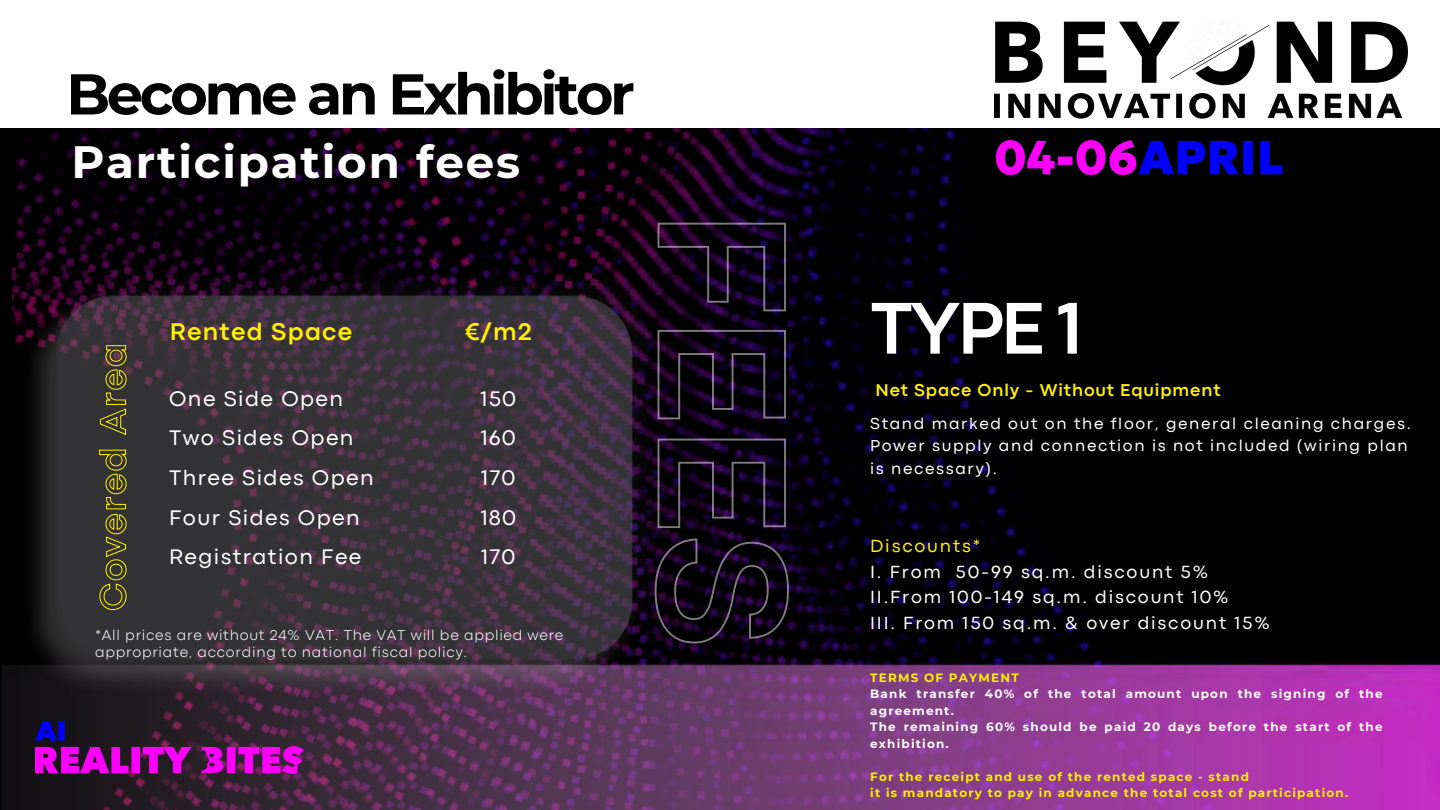
<style>
.page{position:relative;width:1440px;height:810px;background:#fff}
.page>*{position:absolute;margin:0;border:0;box-sizing:border-box;transform-origin:0 0}
.t1{font:700 76.4px "Codec Pro";color:#fff}
.t2{font:700 57.4px "Montserrat";letter-spacing:-.06em;color:#000}
.t3{font:700 45.2px "Montserrat";letter-spacing:.04em;color:#fff}
.t4{font:700 25.2px "Codec Pro";letter-spacing:.05em;color:#fff000}
.t5{font:22px "Codec Pro";letter-spacing:.065em;color:#fff}
.t6{font:18.4px "Codec Pro";letter-spacing:.1em;color:#fff}
.t7{font:18.4px "Codec Pro";letter-spacing:.1em;color:#fff000}
.t8{font:700 17.9px "Codec Pro";letter-spacing:.05em;color:#fff000}
.t9{font:16.5px/22.5px "Codec Pro";letter-spacing:.1em;color:#fff}
.t10{font:300 14.9px/17.2px "Codec Pro";letter-spacing:.05em;color:#fff}
.t11{font:700 12px/16.5px "Montserrat";letter-spacing:.1em;color:#fff}
.t12{font:700 12px "Montserrat";letter-spacing:.1em;color:#fff000}
</style>
<div class="page">
<img style="left:0;top:129px;width:1440px;height:681px">
<svg style="left:654px;top:222px;width:136px;height:378px;background:#140a1c"></svg>
<img style="left:18px;top:261px;width:649px;height:339px">
<svg style="left:99px;top:345px;width:28px;height:255px;background:#53502c"></svg>
<img style="left:2px;top:600px;width:1438px;height:210px">
<img style="left:994px;top:21px;width:413px;height:168px">
<img style="left:35px;top:722px;width:268px;height:51px">
<p class="t2" style="left:66px;top:59px;width:570px">Become an Exhibitor</p>
<p class="t3" style="left:71px;top:134px;width:450px">Participation fees</p>
<p class="t4" style="left:170px;top:323px;width:184px">Rented Space</p>
<h4 class="t5" style="left:169px;top:391px;width:175px">One Side Open</h4>
<h1 class="t5" style="left:169px;top:430px;width:186px">Two Sides Open</h1>
<p class="t5" style="left:169px;top:470px;width:206px">Three Sides Open</p>
<h5 class="t5" style="left:169px;top:510px;width:192px">Four Sides Open</h5>
<h6 class="t5" style="left:169px;top:549px;width:194px">Registration Fee</h6>
<p class="t4" style="left:465px;top:323px;width:69px">€/m2</p>
<p class="t5" style="left:480px;top:391px;width:37px">150</p>
<p class="t5" style="left:481px;top:430px;width:37px">160</p>
<p class="t5" style="left:481px;top:470px;width:36px">170</p>
<p class="t5" style="left:481px;top:510px;width:37px">180</p>
<h6 class="t5" style="left:481px;top:549px;width:36px">170</h6>
<p class="t10" style="left:95px;top:627px;width:470px">*All prices are without 24% VAT. The VAT will be applied were appropriate, according to national fiscal policy.</p>
<p class="t1" style="left:870px;top:301px;width:214px">TYPE 1</p>
<p class="t8" style="left:875px;top:383px;width:347px">Net Space Only - Without Equipment</p>
<p class="t9" style="left:870px;top:413px;width:542px">Stand marked out on the floor, general cleaning charges.</p>
<p class="t9" style="left:870px;top:436px;width:539px">Power supply and connection is not included (wiring plan is necessary).</p>
<p class="t7" style="left:870px;top:539px;width:112px">Discounts*</p>
<h2 class="t6" style="left:870px;top:565px;width:340px">I. From 50-99 sq.m. discount 5%</h2>
<p class="t6" style="left:870px;top:590px;width:360px">II.From 100-149 sq.m. discount 10%</p>
<p class="t6" style="left:870px;top:616px;width:401px">III. From 150 sq.m. &amp; over discount 15%</p>
<p class="t12" style="left:870px;top:670px;width:150px">TERMS OF PAYMENT</p>
<p class="t11" style="left:870px;top:686px;width:514px">Bank transfer 40% of the total amount upon the signing of the agreement.</p>
<p class="t11" style="left:870px;top:719px;width:514px">The remaining 60% should be paid 20 days before the start of the exhibition.</p>
<p class="t12" style="left:870px;top:769px;width:380px">For the receipt and use of the rented space - stand</p>
<p class="t12" style="left:870px;top:786px;width:479px">it is mandatory to pay in advance the total cost of participation.</p>
</div>
